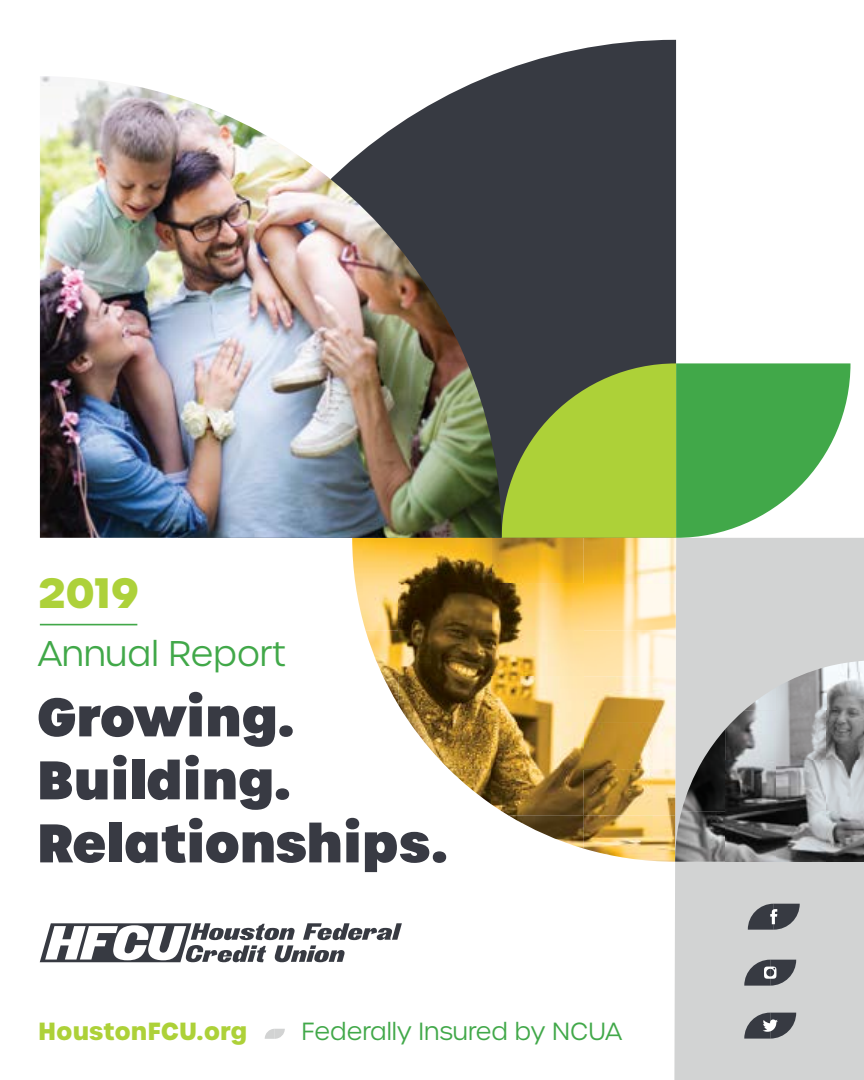
<style>
.page{position:relative;width:864px;height:1080px;background:#fff}
.page>*{position:absolute;margin:0;border:0;box-sizing:border-box;transform-origin:0 0}
.t1{font:800 52.5px/63px "Urbane";letter-spacing:-.02em;color:#383a43}
.t2{font:700 41.1px "Urbane";color:#add13a}
.t3{font:300 34.5px "Urbane";color:#41a849}
.t4{font:300 24px "Urbane";color:#41a849}
.t5{font:700 24px "Urbane";color:#add138}
</style>
<div class="page">
<div style="left:489px;top:40px;width:187px;height:323px;background:#373a42"></div>
<div style="left:674px;top:538px;width:190px;height:542px;background:#d2d3d3"></div>
<img style="left:744px;top:687px;width:32px;height:24px">
<img style="left:776px;top:667px;width:51px;height:44px">
<img style="left:827px;top:661px;width:37px;height:50px">
<img style="left:702px;top:729px;width:24px;height:32px">
<img style="left:726px;top:711px;width:138px;height:50px">
<img style="left:681px;top:761px;width:183px;height:50px">
<img style="left:675px;top:811px;width:189px;height:51px">
<svg style="left:502px;top:363px;width:348px;height:175px;background:#7eb454"></svg>
<img style="left:398px;top:538px;width:278px;height:185px">
<img style="left:352px;top:538px;width:47px;height:92px">
<img style="left:366px;top:630px;width:33px;height:75px">
<img style="left:410px;top:723px;width:266px;height:46px">
<img style="left:491px;top:769px;width:184px;height:46px">
<img style="left:449px;top:769px;width:42px;height:35px">
<img style="left:584px;top:815px;width:91px;height:47px">
<img style="left:508px;top:815px;width:76px;height:34px">
<img style="left:40px;top:76px;width:462px;height:462px">
<svg style="left:40px;top:923px;width:362px;height:39px"></svg>
<svg style="left:265px;top:1029px;width:20px;height:10px"></svg>
<svg style="left:748px;top:904px;width:52px;height:26px"></svg>
<svg style="left:744px;top:960px;width:52px;height:26px"></svg>
<svg style="left:744px;top:1013px;width:52px;height:26px"></svg>
<hr style="left:40px;top:624px;width:97px;height:1px;background:#41a849">
<p class="t2" style="left:38px;top:565px;width:103px">2019</p>
<p class="t3" style="left:38px;top:631px;width:249px">Annual Report</p>
<p class="t1" style="left:37px;top:686px;width:413px">Growing.<br>Building.<br>Relationships.</p>
<p class="t5" style="left:38px;top:1015px;width:211px">HoustonFCU.org</p>
<p class="t4" style="left:302px;top:1016px;width:322px">Federally Insured by NCUA</p>
</div>
